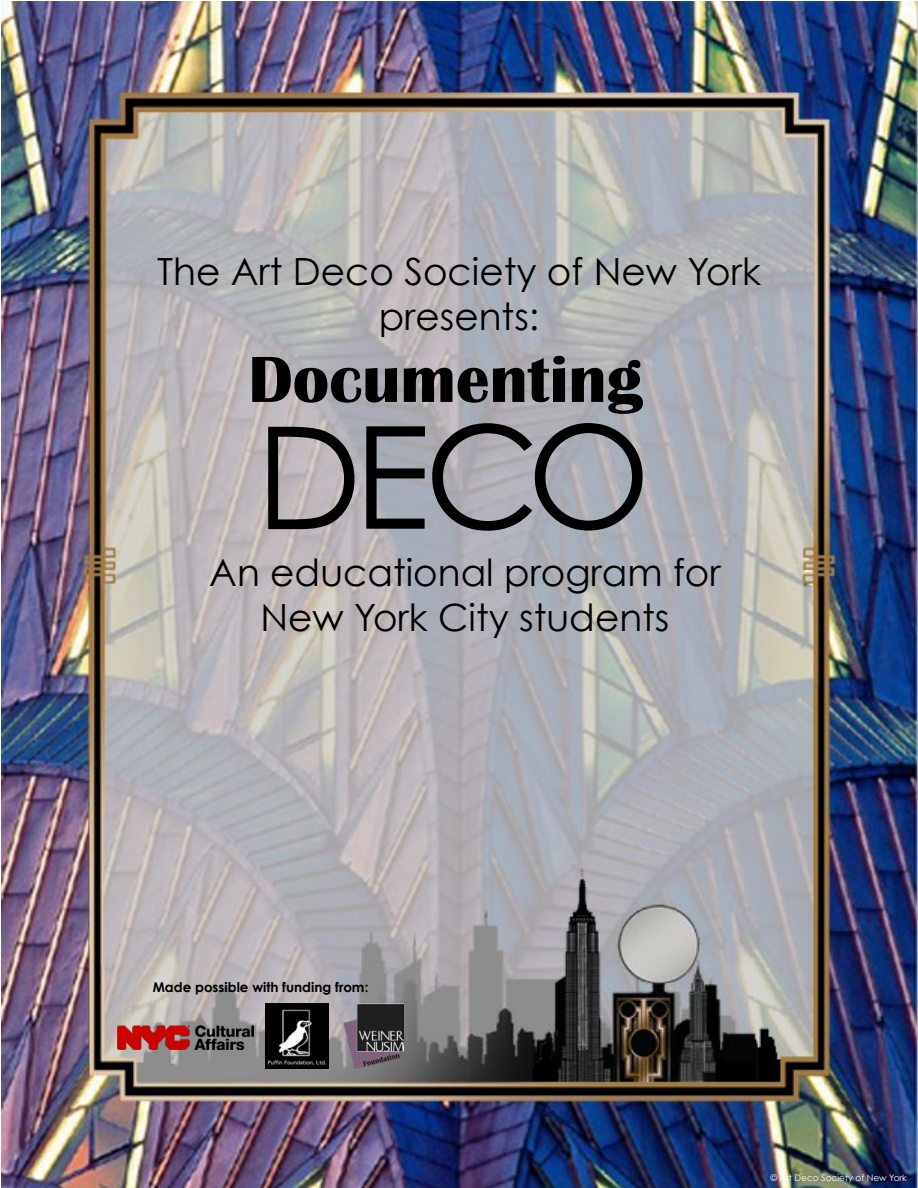
<style>
.page{position:relative;width:918px;height:1188px;background:#fff}
.page>*{position:absolute;margin:0;border:0;box-sizing:border-box;transform-origin:0 0}
.t1{font:142.5px "Century Gothic";color:#000}
.t2{font:700 67.5px "Britannic";color:#000}
.t3{font:37.5px/45px "Century Gothic";color:#000;text-align:center}
.t4{font:700 13.5px "Century Gothic";color:#000}
.t5{font:9px "Century Gothic";color:#fff}
</style>
<div class="page">
<img style="left:2px;top:2px;width:916px;height:1186px">
<img style="left:117px;top:1025px;width:137px;height:25px">
<img style="left:344px;top:1003px;width:59px;height:66px">
<img style="left:266px;top:1003px;width:62px;height:66px">
<p class="t3" style="left:157px;top:247px;width:605px">The Art Deco Society of New York presents:</p>
<h2 class="t2" style="left:248px;top:346px;width:396px">Documenting</h2>
<h1 class="t1" style="left:256px;top:385px;width:396px">DECO</h1>
<p class="t3" style="left:209px;top:549px;width:513px">An educational program for<br>New York City students</p>
<p class="t4" style="left:153px;top:979px;width:217px">Made possible with funding from:</p>
<p class="t5" style="left:770px;top:1172px;width:138px">© Art Deco Society of New York</p>
</div>
